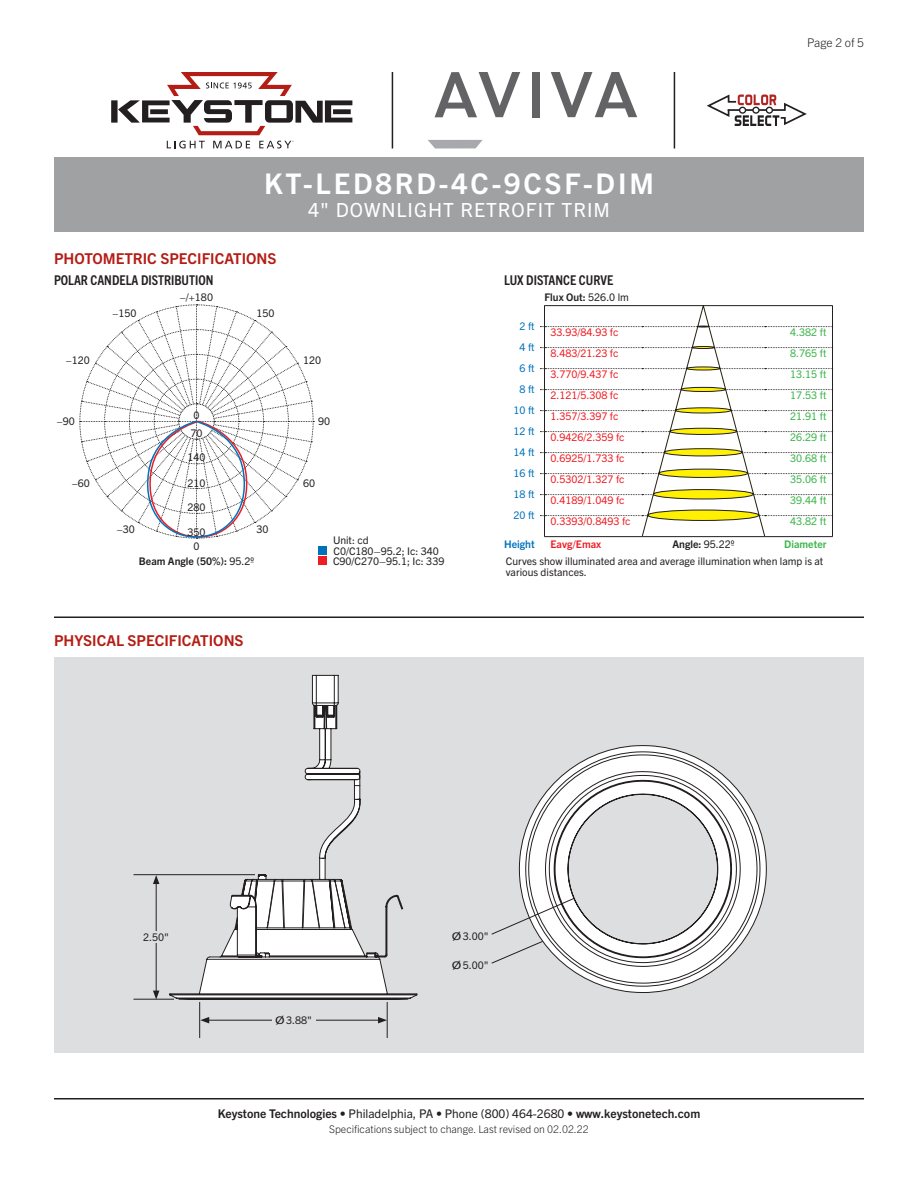
<style>
.page{position:relative;width:918px;height:1188px;background:#fff}
.page>*{position:absolute;margin:0;border:0;box-sizing:border-box;transform-origin:0 0}
.Title_Instruction{font:700 28.5px "Trade Gothic Next LT Pro";letter-spacing:.1em;color:#fff}
.SubTitle{font:19.5px "Trade Gothic Next LT Pro";letter-spacing:.05em;color:#fff}
.Heading_01{font:700 15px "Trade Gothic Next LT Pro";color:#b41d15}
.Heading_02{font:700 condensed 13.5px "Trade Gothic Next LT Pro";color:#231f20}
.t1{font:700 12px "Trade Gothic Next LT Pro";color:#231f20}
.Page{font:300 12px "Trade Gothic Next LT Pro";color:#231f20}
.Table_Text_Left{font:10.5px "Trade Gothic Next LT Pro";color:#ee1d23}
.Art_Callout_Left{font:10.5px/10.5px "Trade Gothic Next LT Pro";color:#231f20}
.Table_Text_Left-2{font:10.5px "Trade Gothic Next LT Pro";color:#3ab54a}
.Rev{font:300 10.5px "Trade Gothic Next LT Pro";color:#231f20}
.Table_Text_Right{font:10.5px "Trade Gothic Next LT Pro";letter-spacing:.01em;color:#0072bc}
.Table_Text_Left-3{font:700 10.5px "Trade Gothic Next LT Pro";color:#231f20}
.Art_Callout{font:10.5px "Trade Gothic Next LT Pro";color:#231f20}
.Art_Callout-2{font:10.5px "Trade Gothic Next LT Pro";color:#231f20;scale:1.35 1}
.Art_Callout_Right{font:10.5px "Trade Gothic Next LT Pro";color:#231f20}
.Art_Callout_Left-2{font:700 10.5px "Trade Gothic Next LT Pro";color:#231f20}
.Table_Text_Left-4{font:700 10.5px "Trade Gothic Next LT Pro";color:#ee1d23}
.Table_Text_Left-5{font:700 10.5px "Trade Gothic Next LT Pro";color:#3ab54a}
.Table_Text_Right-2{font:700 10.5px "Trade Gothic Next LT Pro";color:#0072bc}
.s1{font-weight:400}
</style>
<div class="page">
<hr style="left:54px;top:1098px;width:810px;height:2px;background:#231f20">
<svg style="left:540px;top:305px;width:293px;height:232px"></svg>
<hr style="left:54px;top:616px;width:810px;height:2px;background:#231f20">
<div style="left:54px;top:158px;width:810px;height:74px;background:#a0a1a3"></div>
<div style="left:54px;top:657px;width:810px;height:396px;background:#dddee0"></div>
<svg style="left:169px;top:675px;width:170px;height:324px"></svg>
<svg style="left:175px;top:702px;width:243px;height:298px"></svg>
<svg style="left:258px;top:952px;width:118px;height:3px"></svg>
<hr style="left:134px;top:874px;width:121px;height:1px;background:#231f20">
<hr style="left:134px;top:999px;width:40px;height:1px;background:#231f20">
<hr style="left:156px;top:882px;width:1px;height:111px;background:#231f20">
<svg style="left:153px;top:875px;width:6px;height:9px"></svg>
<svg style="left:153px;top:991px;width:6px;height:9px"></svg>
<div style="left:140px;top:931px;width:32px;height:12px;background:#dddee0"></div>
<hr style="left:199px;top:1002px;width:1px;height:36px;background:#231f20">
<hr style="left:387px;top:1002px;width:1px;height:36px;background:#231f20">
<hr style="left:207px;top:1020px;width:173px;height:1px;background:#231f20">
<svg style="left:200px;top:1017px;width:9px;height:6px"></svg>
<svg style="left:378px;top:1017px;width:9px;height:6px"></svg>
<div style="left:272px;top:1014px;width:43px;height:12px;background:#dddee0"></div>
<svg style="left:519px;top:745px;width:248px;height:248px"></svg>
<svg style="left:491px;top:898px;width:84px;height:37px"></svg>
<svg style="left:491px;top:941px;width:52px;height:23px"></svg>
<div style="left:318px;top:546px;width:9px;height:9px;background:#0072bc"></div>
<div style="left:318px;top:556px;width:9px;height:10px;background:#ee1d23"></div>
<svg style="left:79px;top:304px;width:235px;height:235px"></svg>
<hr style="left:392px;top:72px;width:1px;height:76px;background:#231f20">
<hr style="left:674px;top:72px;width:1px;height:76px;background:#231f20">
<svg style="left:111px;top:72px;width:241px;height:63px"></svg>
<svg style="left:167px;top:141px;width:38px;height:7px"></svg>
<svg style="left:213px;top:141px;width:37px;height:7px"></svg>
<svg style="left:259px;top:141px;width:35px;height:7px"></svg>
<svg style="left:706px;top:94px;width:101px;height:32px"></svg>
<svg style="left:435px;top:72px;width:85px;height:45px"></svg>
<div style="left:532px;top:72px;width:7px;height:45px;background:#636366"></div>
<svg style="left:551px;top:72px;width:86px;height:45px"></svg>
<svg style="left:428px;top:140px;width:55px;height:9px"></svg>
<p class="Title_Instruction" style="left:264px;top:164px;width:391px">KT-LED8RD-4C-9CSF-DIM</p>
<p class="SubTitle" style="left:308px;top:197px;width:303px">4" DOWNLIGHT RETROFIT TRIM</p>
<p class="Heading_01" style="left:54px;top:248px;width:224px">PHOTOMETRIC SPECIFICATIONS</p>
<p class="Heading_02" style="left:54px;top:271px;width:161px">POLAR CANDELA DISTRIBUTION</p>
<p class="Art_Callout" style="left:180px;top:289px;width:35px">−/+180</p>
<p class="Art_Callout_Right" style="left:112px;top:306px;width:26px">−150</p>
<p class="Art_Callout_Left" style="left:256px;top:307px;width:20px">150</p>
<p class="Heading_02" style="left:504px;top:271px;width:111px">LUX DISTANCE CURVE</p>
<p class="Art_Callout_Left-2" style="left:544px;top:289px;width:86px">Flux Out: <span class="s1">526.0 lm</span></p>
<p class="Page" style="left:807px;top:34px;width:58px">Page 2 of 5</p>
<p class="Art_Callout_Right" style="left:66px;top:352px;width:26px">−120</p>
<p class="Art_Callout_Left" style="left:303px;top:354px;width:20px">120</p>
<p class="Art_Callout" style="left:193px;top:408px;width:8px">0</p>
<p class="Art_Callout_Right" style="left:57px;top:414px;width:20px">−90</p>
<p class="Art_Callout_Left" style="left:318px;top:415px;width:14px">90</p>
<p class="Art_Callout" style="left:190px;top:426px;width:14px">70</p>
<p class="Art_Callout" style="left:187px;top:450px;width:20px">140</p>
<p class="Art_Callout_Right" style="left:72px;top:475px;width:20px">−60</p>
<p class="Art_Callout_Left" style="left:303px;top:477px;width:14px">60</p>
<p class="Art_Callout_Right" style="left:117px;top:522px;width:20px">−30</p>
<p class="Art_Callout" style="left:187px;top:475px;width:20px">210</p>
<p class="Art_Callout" style="left:187px;top:499px;width:20px">280</p>
<p class="Art_Callout" style="left:187px;top:525px;width:20px">350</p>
<p class="Art_Callout_Left" style="left:256px;top:523px;width:14px">30</p>
<p class="Art_Callout" style="left:193px;top:538px;width:8px">0</p>
<p class="Table_Text_Left-3" style="left:139px;top:554px;width:117px">Beam Angle (50%): <span class="s1">95.2º</span></p>
<p class="Art_Callout_Left" style="left:333px;top:535px;width:37px">Unit: cd</p>
<p class="Art_Callout_Left" style="left:333px;top:545px;width:107px">C0/C180–95.2; Ic: 340</p>
<p class="Art_Callout_Left" style="left:333px;top:556px;width:113px">C90/C270–95.1; Ic: 339</p>
<p class="Heading_01" style="left:54px;top:630px;width:191px">PHYSICAL SPECIFICATIONS</p>
<p class="Table_Text_Right" style="left:520px;top:319px;width:17px">2 ft</p>
<p class="Table_Text_Right" style="left:520px;top:340px;width:17px">4 ft</p>
<p class="Table_Text_Right" style="left:520px;top:361px;width:17px">6 ft</p>
<p class="Table_Text_Right" style="left:520px;top:382px;width:17px">8 ft</p>
<p class="Table_Text_Right" style="left:514px;top:403px;width:23px">10 ft</p>
<p class="Table_Text_Right" style="left:514px;top:424px;width:23px">12 ft</p>
<p class="Table_Text_Right" style="left:514px;top:445px;width:23px">14 ft</p>
<p class="Table_Text_Right" style="left:514px;top:466px;width:23px">16 ft</p>
<p class="Table_Text_Right" style="left:514px;top:487px;width:23px">18 ft</p>
<p class="Table_Text_Right" style="left:514px;top:508px;width:23px">20 ft</p>
<p class="Table_Text_Right-2" style="left:504px;top:537px;width:32px">Height</p>
<p class="Table_Text_Left" style="left:550px;top:325px;width:70px">33.93/84.93 fc</p>
<p class="Table_Text_Left-2" style="left:790px;top:325px;width:38px">4.382 ft</p>
<p class="Table_Text_Left" style="left:550px;top:346px;width:70px">8.483/21.23 fc</p>
<p class="Table_Text_Left-2" style="left:790px;top:346px;width:38px">8.765 ft</p>
<p class="Table_Text_Left" style="left:550px;top:367px;width:70px">3.770/9.437 fc</p>
<p class="Table_Text_Left-2" style="left:790px;top:367px;width:38px">13.15 ft</p>
<p class="Table_Text_Left" style="left:550px;top:388px;width:70px">2.121/5.308 fc</p>
<p class="Table_Text_Left-2" style="left:790px;top:388px;width:38px">17.53 ft</p>
<p class="Table_Text_Left" style="left:550px;top:409px;width:70px">1.357/3.397 fc</p>
<p class="Table_Text_Left-2" style="left:790px;top:409px;width:38px">21.91 ft</p>
<p class="Table_Text_Left" style="left:550px;top:430px;width:76px">0.9426/2.359 fc</p>
<p class="Table_Text_Left-2" style="left:790px;top:430px;width:38px">26.29 ft</p>
<p class="Table_Text_Left" style="left:550px;top:451px;width:76px">0.6925/1.733 fc</p>
<p class="Table_Text_Left-2" style="left:790px;top:451px;width:38px">30.68 ft</p>
<p class="Table_Text_Left" style="left:550px;top:472px;width:76px">0.5302/1.327 fc</p>
<p class="Table_Text_Left-2" style="left:790px;top:472px;width:38px">35.06 ft</p>
<p class="Table_Text_Left" style="left:550px;top:493px;width:76px">0.4189/1.049 fc</p>
<p class="Table_Text_Left-2" style="left:790px;top:493px;width:38px">39.44 ft</p>
<p class="Table_Text_Left" style="left:550px;top:514px;width:82px">0.3393/0.8493 fc</p>
<p class="Table_Text_Left-2" style="left:790px;top:514px;width:38px">43.82 ft</p>
<p class="Table_Text_Left-4" style="left:550px;top:537px;width:52px">Eavg/Emax</p>
<p class="Table_Text_Left-3" style="left:672px;top:537px;width:64px">Angle: <span class="s1">95.22º</span></p>
<p class="Table_Text_Left-5" style="left:784px;top:537px;width:44px">Diameter</p>
<p class="Art_Callout_Left" style="left:506px;top:556px;width:319px">Curves show illuminated area and average illumination when lamp is at various distances.</p>
<p class="Art_Callout" style="left:143px;top:930px;width:27px">2.50"</p>
<p class="Art_Callout-2" style="left:275px;top:1013px;width:29px">Ø3.88"</p>
<p class="Art_Callout-2" style="left:452px;top:929px;width:29px">Ø3.00"</p>
<p class="Art_Callout-2" style="left:452px;top:958px;width:29px">Ø5.00"</p>
<p class="t1" style="left:218px;top:1105px;width:484px">Keystone Technologies <span class="s1">• Philadelphia, PA • Phone (800) 464-2680 •</span> www.keystonetech.com</p>
<p class="Rev" style="left:329px;top:1122px;width:261px">Specifications subject to change. Last revised on 02.02.22</p>
</div>
